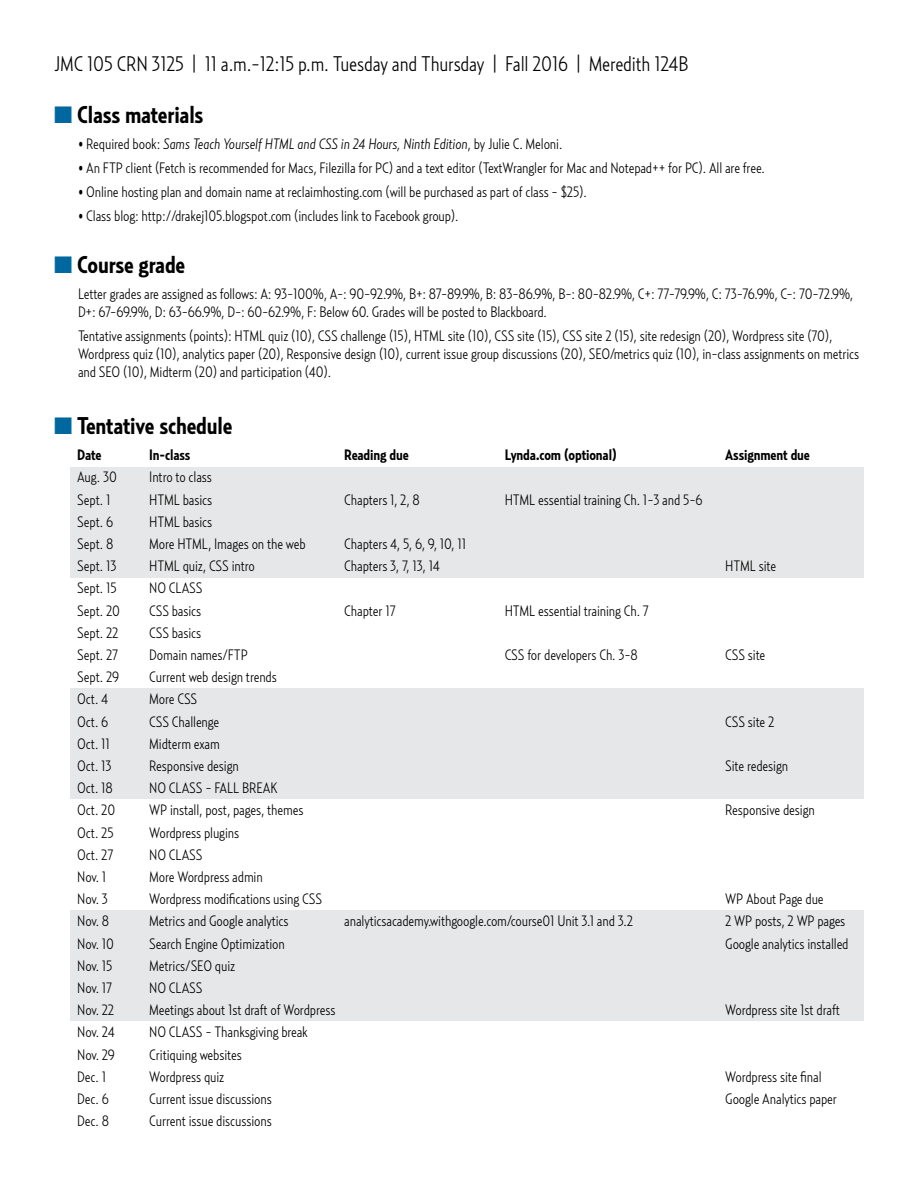
<style>
.page{position:relative;width:918px;height:1188px;background:#fff}
.page>*{position:absolute;margin:0;border:0;box-sizing:border-box;transform-origin:0 0}
.t1{font:700 24px "Relay Cond";letter-spacing:-.01em;color:#000}
.t2{font:300 21px "Relay Cond";letter-spacing:-.01em;color:#000}
.t3{font:300 15px/18px "Relay Cond";letter-spacing:-.01em;color:#000}
.t4{font:italic 300 15px "Relay Cond";letter-spacing:-.01em;color:#000}
.t5{font:700 15px "Relay Cond";letter-spacing:-.01em;color:#000}
.s1{color:#00689e}
.s2{font-style:normal}
</style>
<div class="page">
<div style="left:70px;top:467px;width:794px;height:111px;background:#e6e7e8"></div>
<div style="left:70px;top:688px;width:794px;height:111px;background:#e6e7e8"></div>
<div style="left:70px;top:910px;width:794px;height:111px;background:#e6e7e8"></div>
<h2 class="t2" style="left:54px;top:51px;width:636px">JMC 105 CRN 3125 | 11 a.m.-12:15 p.m. Tuesday and Thursday | Fall 2016 | Meredith 124B</h2>
<h1 class="t1" style="left:54px;top:100px;width:151px"><span class="s1">■</span> Class materials</h1>
<p class="t4" style="left:78px;top:135px;width:486px"><span class="s2">• Required book:</span> Sams Teach Yourself HTML and CSS in 24 Hours, Ninth Edition<span class="s2">, by Julie C. Meloni.</span></p>
<p class="t3" style="left:78px;top:159px;width:689px">• An FTP client (Fetch is recommended for Macs, Filezilla for PC) and a text editor (TextWrangler for Mac and Notepad++ for PC). All are free.</p>
<p class="t3" style="left:78px;top:183px;width:510px">• Online hosting plan and domain name at reclaimhosting.com (will be purchased as part of class - $25).</p>
<p class="t3" style="left:78px;top:207px;width:382px">• Class blog: http://drakej105.blogspot.com (includes link to Facebook group).</p>
<h1 class="t1" style="left:54px;top:250px;width:133px"><span class="s1">■</span> Course grade</h1>
<p class="t3" style="left:78px;top:285px;width:777px">Letter grades are assigned as follows: A: 93-100%, A-: 90-92.9%, B+: 87-89.9%, B: 83-86.9%, B-: 80-82.9%, C+: 77-79.9%, C: 73-76.9%, C-: 70-72.9%,<br>D+: 67-69.9%, D: 63-66.9%, D-: 60-62.9%, F: Below 60. Grades will be posted to Blackboard.</p>
<p class="t3" style="left:78px;top:327px;width:783px">Tentative assignments (points): HTML quiz (10), CSS challenge (15), HTML site (10), CSS site (15), CSS site 2 (15), site redesign (20), Wordpress site (70),<br>Wordpress quiz (10), analytics paper (20), Responsive design (10), current issue group discussions (20), SEO/metrics quiz (10), in-class assignments on metrics and SEO (10), Midterm (20) and participation (40).</p>
<h1 class="t1" style="left:54px;top:411px;width:180px"><span class="s1">■</span> Tentative schedule</h1>
<p class="t5" style="left:77px;top:446px;width:26px">Date</p>
<p class="t5" style="left:149px;top:446px;width:43px">In-class</p>
<p class="t5" style="left:344px;top:446px;width:66px">Reading due</p>
<p class="t5" style="left:505px;top:446px;width:114px">Lynda.com (optional)</p>
<p class="t5" style="left:725px;top:446px;width:86px">Assignment due</p>
<p class="t3" style="left:77px;top:468px;width:41px">Aug. 30</p>
<p class="t3" style="left:149px;top:468px;width:64px">Intro to class</p>
<p class="t3" style="left:77px;top:490px;width:35px">Sept. 1</p>
<p class="t3" style="left:149px;top:490px;width:64px">HTML basics</p>
<p class="t3" style="left:344px;top:490px;width:77px">Chapters 1, 2, 8</p>
<p class="t3" style="left:505px;top:490px;width:199px">HTML essential training Ch. 1-3 and 5-6</p>
<p class="t3" style="left:77px;top:512px;width:37px">Sept. 6</p>
<p class="t3" style="left:149px;top:512px;width:64px">HTML basics</p>
<p class="t3" style="left:77px;top:534px;width:38px">Sept. 8</p>
<p class="t3" style="left:149px;top:534px;width:158px">More HTML, Images on the web</p>
<p class="t3" style="left:344px;top:534px;width:124px">Chapters 4, 5, 6, 9, 10, 11</p>
<p class="t3" style="left:77px;top:557px;width:41px">Sept. 13</p>
<p class="t3" style="left:149px;top:557px;width:107px">HTML quiz, CSS intro</p>
<p class="t3" style="left:344px;top:557px;width:97px">Chapters 3, 7, 13, 14</p>
<p class="t3" style="left:725px;top:557px;width:52px">HTML site</p>
<p class="t3" style="left:77px;top:579px;width:41px">Sept. 15</p>
<p class="t3" style="left:149px;top:579px;width:55px">NO CLASS</p>
<p class="t3" style="left:77px;top:601px;width:44px">Sept. 20</p>
<p class="t3" style="left:149px;top:601px;width:54px">CSS basics</p>
<p class="t3" style="left:344px;top:601px;width:53px">Chapter 17</p>
<p class="t3" style="left:505px;top:601px;width:146px">HTML essential training Ch. 7</p>
<p class="t3" style="left:77px;top:623px;width:43px">Sept. 22</p>
<p class="t3" style="left:149px;top:623px;width:54px">CSS basics</p>
<p class="t3" style="left:77px;top:645px;width:43px">Sept. 27</p>
<p class="t3" style="left:149px;top:645px;width:100px">Domain names/FTP</p>
<p class="t3" style="left:505px;top:645px;width:135px">CSS for developers Ch. 3-8</p>
<p class="t3" style="left:725px;top:645px;width:42px">CSS site</p>
<p class="t3" style="left:77px;top:668px;width:44px">Sept. 29</p>
<p class="t3" style="left:149px;top:668px;width:129px">Current web design trends</p>
<p class="t3" style="left:77px;top:690px;width:33px">Oct. 4</p>
<p class="t3" style="left:149px;top:690px;width:50px">More CSS</p>
<p class="t3" style="left:77px;top:712px;width:33px">Oct. 6</p>
<p class="t3" style="left:149px;top:712px;width:72px">CSS Challenge</p>
<p class="t3" style="left:725px;top:712px;width:51px">CSS site 2</p>
<p class="t3" style="left:77px;top:734px;width:34px">Oct. 11</p>
<p class="t3" style="left:149px;top:734px;width:72px">Midterm exam</p>
<p class="t3" style="left:77px;top:756px;width:36px">Oct. 13</p>
<p class="t3" style="left:149px;top:756px;width:91px">Responsive design</p>
<p class="t3" style="left:725px;top:756px;width:64px">Site redesign</p>
<p class="t3" style="left:77px;top:779px;width:37px">Oct. 18</p>
<p class="t3" style="left:149px;top:779px;width:130px">NO CLASS - FALL BREAK</p>
<p class="t3" style="left:77px;top:801px;width:40px">Oct. 20</p>
<p class="t3" style="left:149px;top:801px;width:156px">WP install, post, pages, themes</p>
<p class="t3" style="left:725px;top:801px;width:91px">Responsive design</p>
<p class="t3" style="left:77px;top:823px;width:38px">Oct. 25</p>
<p class="t3" style="left:149px;top:823px;width:91px">Wordpress plugins</p>
<p class="t3" style="left:77px;top:845px;width:38px">Oct. 27</p>
<p class="t3" style="left:149px;top:845px;width:55px">NO CLASS</p>
<p class="t3" style="left:77px;top:867px;width:31px">Nov. 1</p>
<p class="t3" style="left:149px;top:867px;width:115px">More Wordpress admin</p>
<p class="t3" style="left:77px;top:890px;width:32px">Nov. 3</p>
<p class="t3" style="left:149px;top:890px;width:174px">Wordpress modifications using CSS</p>
<p class="t3" style="left:725px;top:890px;width:100px">WP About Page due</p>
<p class="t3" style="left:77px;top:912px;width:33px">Nov. 8</p>
<p class="t3" style="left:149px;top:912px;width:141px">Metrics and Google analytics</p>
<p class="t3" style="left:344px;top:912px;width:291px">analyticsacademy.withgoogle.com/course01 Unit 3.1 and 3.2</p>
<p class="t3" style="left:725px;top:912px;width:122px">2 WP posts, 2 WP pages</p>
<p class="t3" style="left:77px;top:934px;width:38px">Nov. 10</p>
<p class="t3" style="left:149px;top:934px;width:137px">Search Engine Optimization</p>
<p class="t3" style="left:725px;top:934px;width:125px">Google analytics installed</p>
<p class="t3" style="left:77px;top:956px;width:37px">Nov. 15</p>
<p class="t3" style="left:149px;top:956px;width:88px">Metrics/SEO quiz</p>
<p class="t3" style="left:77px;top:978px;width:37px">Nov. 17</p>
<p class="t3" style="left:149px;top:978px;width:55px">NO CLASS</p>
<p class="t3" style="left:77px;top:1001px;width:39px">Nov. 22</p>
<p class="t3" style="left:149px;top:1001px;width:188px">Meetings about 1st draft of Wordpress</p>
<p class="t3" style="left:725px;top:1001px;width:116px">Wordpress site 1st draft</p>
<p class="t3" style="left:77px;top:1023px;width:39px">Nov. 24</p>
<p class="t3" style="left:149px;top:1023px;width:160px">NO CLASS - Thanksgiving break</p>
<p class="t3" style="left:77px;top:1045px;width:39px">Nov. 29</p>
<p class="t3" style="left:149px;top:1045px;width:94px">Critiquing websites</p>
<p class="t3" style="left:77px;top:1067px;width:30px">Dec. 1</p>
<p class="t3" style="left:149px;top:1067px;width:77px">Wordpress quiz</p>
<p class="t3" style="left:725px;top:1067px;width:98px">Wordpress site final</p>
<p class="t3" style="left:77px;top:1089px;width:33px">Dec. 6</p>
<p class="t3" style="left:149px;top:1089px;width:124px">Current issue discussions</p>
<p class="t3" style="left:725px;top:1089px;width:113px">Google Analytics paper</p>
<p class="t3" style="left:77px;top:1112px;width:33px">Dec. 8</p>
<p class="t3" style="left:149px;top:1112px;width:124px">Current issue discussions</p>
</div>
